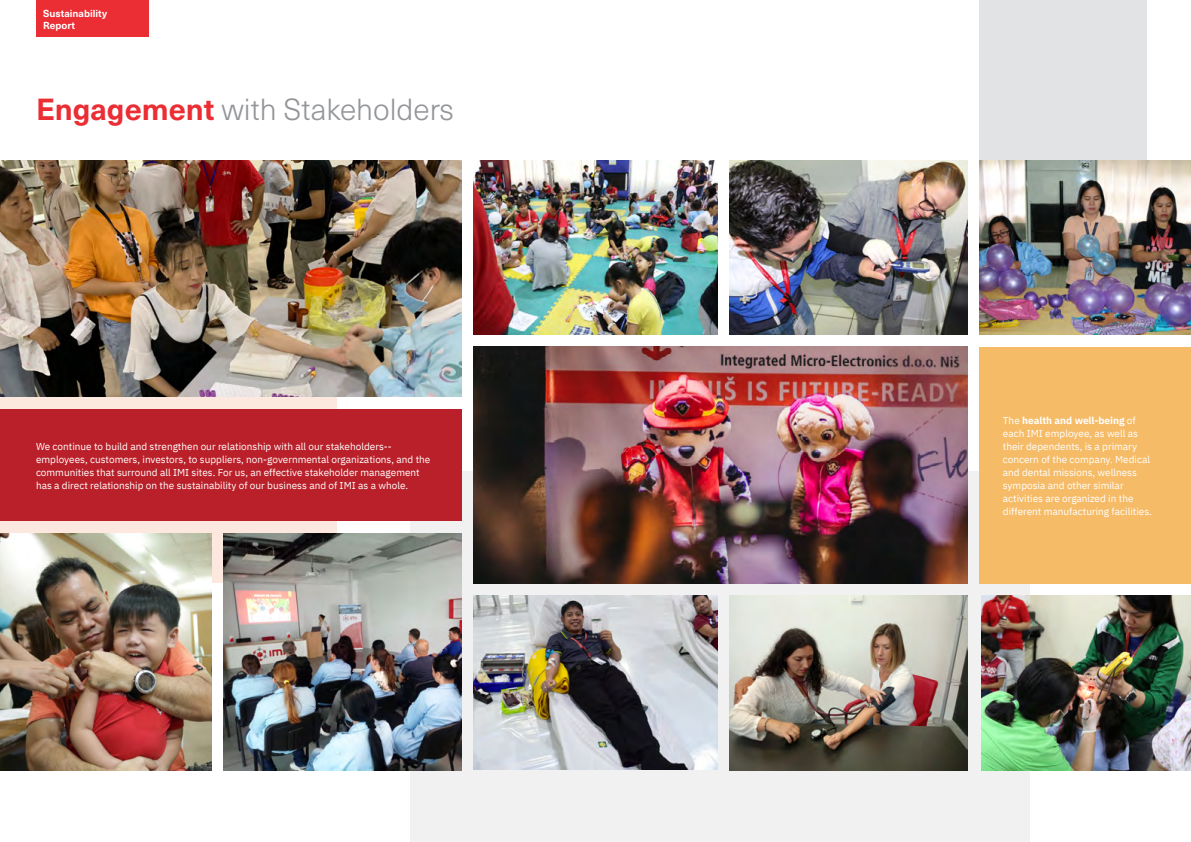
<style>
.page{position:relative;width:1191px;height:842px;background:#fff}
.page>*{position:absolute;margin:0;border:0;box-sizing:border-box;transform-origin:0 0}
.t1{font:300 30px "Neue Haas Unica W06";color:#939598}
.t2{font:10px/13px "IBM Plex Sans";color:#fff}
.t3{font:700 10px/12px "Neue Haas Unica W06";color:#fff}
.s1{font-weight:700;color:#eb2d34}
.s2{font-weight:700}
</style>
<div class="page">
<div style="left:410px;top:471px;width:620px;height:371px;background:#f1f1f2"></div>
<div style="left:0;top:222px;width:336px;height:361px;background:#fde8df"></div>
<img style="left:0;top:160px;width:461px;height:237px">
<img style="left:0;top:533px;width:211px;height:237px">
<div style="left:0;top:409px;width:461px;height:112px;background:#ba2029"></div>
<img style="left:223px;top:534px;width:238px;height:236px">
<div style="left:36px;top:0;width:113px;height:36px;background:#eb2d34"></div>
<div style="left:979px;top:0;width:167px;height:273px;background:#e2e3e4"></div>
<img style="left:730px;top:160px;width:238px;height:175px">
<img style="left:473px;top:347px;width:495px;height:236px">
<img style="left:730px;top:595px;width:237px;height:175px">
<div style="left:979px;top:347px;width:212px;height:236px;background:#f6bb66"></div>
<img style="left:979px;top:160px;width:212px;height:175px">
<img style="left:473px;top:160px;width:245px;height:175px">
<img style="left:981px;top:595px;width:210px;height:175px">
<img style="left:473px;top:595px;width:245px;height:175px">
<p class="t3" style="left:43px;top:7px;width:65px">Sustainability<br>Report</p>
<h1 class="t1" style="left:36px;top:88px;width:419px"><span class="s1">Engagement</span> with Stakeholders</h1>
<p class="t2" style="left:36px;top:439px;width:396px">We continue to build and strengthen our relationship with all our stakeholders-- employees, customers, investors, to suppliers, non-governmental organizations, and the communities that surround all IMI sites. For us, an effective stakeholder management has a direct relationship on the sustainability of our business and of IMI as a whole.</p>
<p class="t2" style="left:1003px;top:413px;width:150px">The <span class="s2">health and well-being</span> of each IMI employee, as well as their dependents, is a primary concern of the company. Medical and dental missions, wellness symposia and other similar activities are organized in the different manufacturing facilities.</p>
</div>
